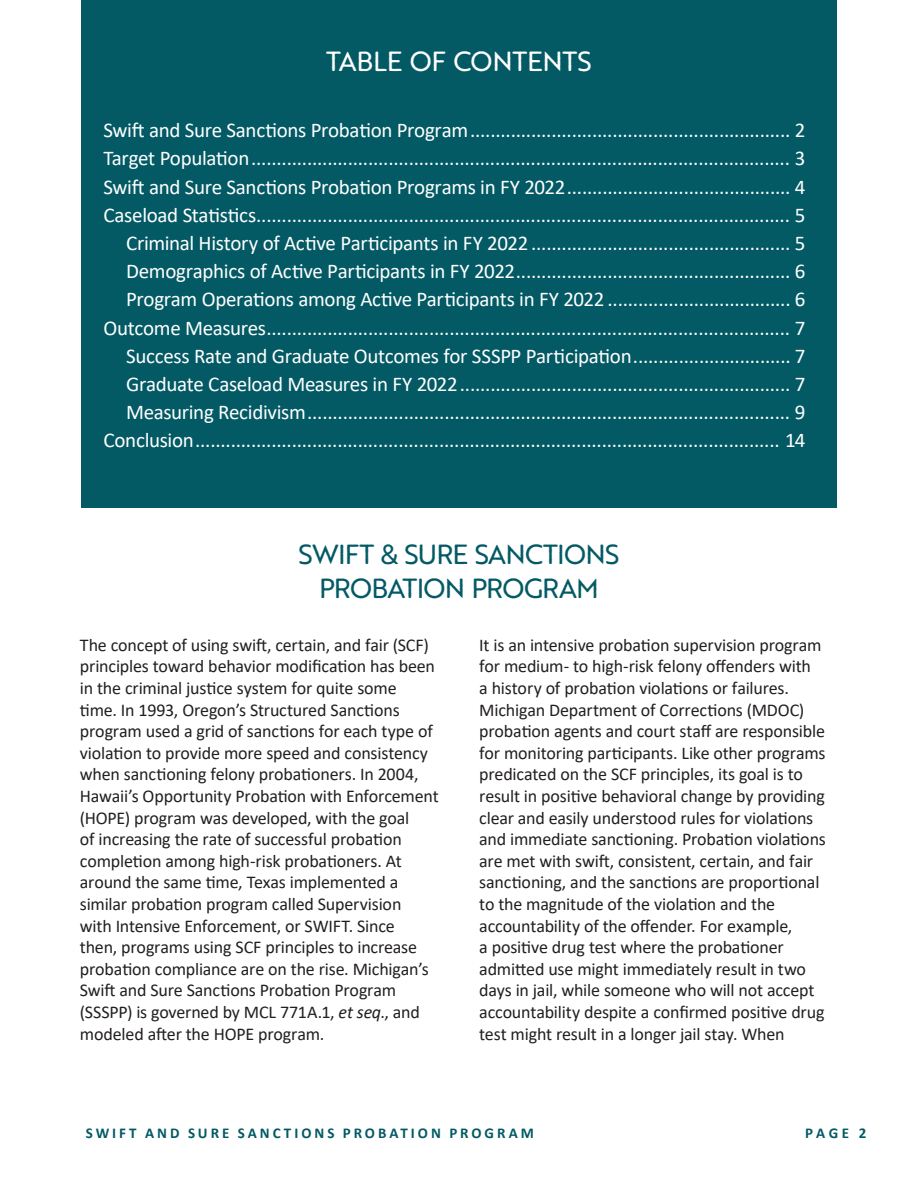
<style>
.page{position:relative;width:918px;height:1188px;background:#fff}
.page>*{position:absolute;margin:0;border:0;box-sizing:border-box;transform-origin:0 0}
.headline{font:27px/34.5px "Brother 1816 Printed";letter-spacing:-.03em;color:#035a64;text-align:center}
.headline-2{font:27px "Brother 1816 Printed";letter-spacing:-.015em;color:#fff}
.Subhead_TOC{font:21px "Calibri";letter-spacing:-.015em;color:#fff}
.sub-subhead{font:18px/21.6px "Calibri";letter-spacing:-.01em;color:#231f20}
.footer_b{font:700 15px "Calibri";letter-spacing:.195em;color:#035a64}
.s1{font-style:italic}
</style>
<div class="page">
<div style="left:81px;top:0;width:756px;height:508px;background:#035a64"></div>
<p class="headline-2" style="left:326px;top:41px;width:267px">TABLE OF CONTENTS</p>
<p class="Subhead_TOC" style="left:103px;top:116px;width:704px">Swift and Sure Sanctions Probation Program............................................................... 2</p>
<p class="Subhead_TOC" style="left:103px;top:144px;width:704px">Target Population.......................................................................................................... 3</p>
<p class="Subhead_TOC" style="left:103px;top:172px;width:704px">Swift and Sure Sanctions Probation Programs in FY 2022............................................ 4</p>
<p class="Subhead_TOC" style="left:103px;top:200px;width:704px">Caseload Statistics......................................................................................................... 5</p>
<p class="Subhead_TOC" style="left:126px;top:229px;width:681px">Criminal History of Active Participants in FY 2022 ................................................... 5</p>
<p class="Subhead_TOC" style="left:126px;top:257px;width:681px">Demographics of Active Participants in FY 2022...................................................... 6</p>
<p class="Subhead_TOC" style="left:126px;top:285px;width:681px">Program Operations among Active Participants in FY 2022 .................................... 6</p>
<p class="Subhead_TOC" style="left:103px;top:313px;width:704px">Outcome Measures....................................................................................................... 7</p>
<p class="Subhead_TOC" style="left:126px;top:341px;width:681px">Success Rate and Graduate Outcomes for SSSPP Participation............................... 7</p>
<p class="Subhead_TOC" style="left:126px;top:370px;width:681px">Graduate Caseload Measures in FY 2022................................................................. 7</p>
<p class="Subhead_TOC" style="left:126px;top:398px;width:681px">Measuring Recidivism............................................................................................... 9</p>
<p class="Subhead_TOC" style="left:103px;top:426px;width:703px">Conclusion................................................................................................................... 14</p>
<p class="headline" style="left:299px;top:536px;width:322px">SWIFT &amp; SURE SANCTIONS<br>PROBATION PROGRAM</p>
<p class="sub-subhead" style="left:80px;top:633px;width:360px">The concept of using swift, certain, and fair (SCF) principles toward behavior modification has been in the criminal justice system for quite some<br>time. In 1993, Oregon’s Structured Sanctions program used a grid of sanctions for each type of violation to provide more speed and consistency when sanctioning felony probationers. In 2004, Hawaii’s Opportunity Probation with Enforcement (HOPE) program was developed, with the goal<br>of increasing the rate of successful probation completion among high-risk probationers. At around the same time, Texas implemented a similar probation program called Supervision<br>with Intensive Enforcement, or SWIFT. Since<br>then, programs using SCF principles to increase probation compliance are on the rise. Michigan’s Swift and Sure Sanctions Probation Program (SSSPP) is governed by MCL 771A.1, <span class="s1">et seq</span>., and modeled after the HOPE program.</p>
<p class="sub-subhead" style="left:479px;top:633px;width:348px">It is an intensive probation supervision program for medium- to high-risk felony offenders with<br>a history of probation violations or failures.<br>Michigan Department of Corrections (MDOC) probation agents and court staff are responsible for monitoring participants. Like other programs predicated on the SCF principles, its goal is to result in positive behavioral change by providing clear and easily understood rules for violations and immediate sanctioning. Probation violations are met with swift, consistent, certain, and fair sanctioning, and the sanctions are proportional to the magnitude of the violation and the accountability of the offender. For example,<br>a positive drug test where the probationer admitted use might immediately result in two days in jail, while someone who will not accept accountability despite a confirmed positive drug test might result in a longer jail stay. When</p>
<p class="footer_b" style="left:86px;top:1123px;width:450px">SWIFT AND SURE SANCTIONS PROBATION PROGRAM</p>
<p class="footer_b" style="left:805px;top:1123px;width:63px">PAGE 2</p>
</div>
